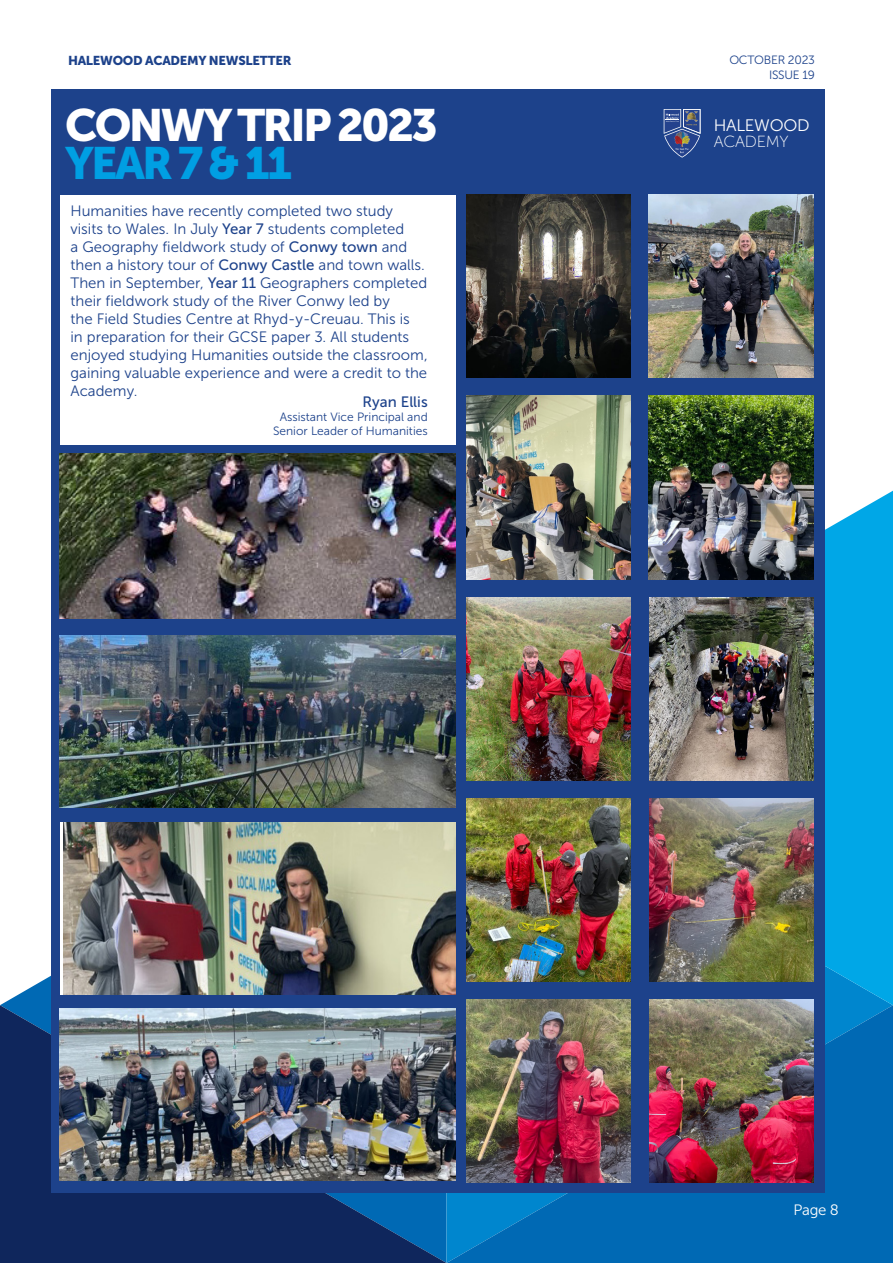
<style>
.page{position:relative;width:893px;height:1263px;background:#fff}
.page>*{position:absolute;margin:0;border:0;box-sizing:border-box;transform-origin:0 0}
.t1{font:45px "Museo Sans 900";letter-spacing:-.06em;color:#fff}
.t2{font:45px "Museo Sans 900";letter-spacing:-.06em;color:#009fe3}
.t3{font:16.65px "Museo Sans 300";letter-spacing:-.02em;color:#fff}
.t4{font:16.05px "Museo Sans 100";letter-spacing:-.02em;color:#fff}
.t5{font:15px/18px "Museo Sans 300";color:#1d428b}
.t6{font:15px "Museo Sans 500";color:#1d428b}
.t7{font:15px "Museo Sans 300";color:#fff}
.t8{font:12.75px "Museo Sans 900";letter-spacing:-.02em;color:#1d428b}
.t9{font:12px/14.4px "Museo Sans 300";color:#1d428b;text-align:center}
.t10{font:12px/14.4px "Museo Sans 300";letter-spacing:-.02em;color:#1d428b;text-align:right}
.s1{font-family:"Museo Sans 500"}
</style>
<div class="page">
<svg style="left:0;top:1005px;width:446px;height:258px;background:#0d2e66"></svg>
<svg style="left:446px;top:1005px;width:446px;height:258px;background:#006cb7"></svg>
<svg style="left:825px;top:491px;width:68px;height:514px;background:#0aa9e7"></svg>
<svg style="left:892px;top:747px;width:1px;height:516px"></svg>
<div style="left:51px;top:89px;width:774px;height:1104px;background:#1d428b"></div>
<svg style="left:664px;top:109px;width:36px;height:49px"></svg>
<img style="left:675px;top:132px;width:14px;height:15px">
<div style="left:60px;top:196px;width:395px;height:249px;background:#fff"></div>
<img style="left:60px;top:454px;width:395px;height:164px">
<img style="left:60px;top:635px;width:395px;height:172px">
<img style="left:63px;top:822px;width:392px;height:172px">
<img style="left:60px;top:1008px;width:395px;height:172px">
<img style="left:466px;top:195px;width:165px;height:183px">
<img style="left:649px;top:195px;width:165px;height:183px">
<img style="left:466px;top:396px;width:165px;height:183px">
<img style="left:649px;top:396px;width:165px;height:183px">
<img style="left:466px;top:597px;width:165px;height:183px">
<img style="left:649px;top:597px;width:165px;height:183px">
<img style="left:466px;top:798px;width:165px;height:183px">
<img style="left:649px;top:798px;width:165px;height:183px">
<img style="left:466px;top:999px;width:165px;height:184px">
<img style="left:649px;top:999px;width:165px;height:184px">
<p class="t8" style="left:68px;top:53px;width:225px">HALEWOOD ACADEMY NEWSLETTER</p>
<h1 class="t1" style="left:65px;top:99px;width:374px">CONWY TRIP 2023</h1>
<h1 class="t2" style="left:65px;top:138px;width:228px">YEAR 7 &amp; 11</h1>
<p class="t5" style="left:71px;top:202px;width:359px">Humanities have recently completed two study visits to Wales. In July <span class="s1">Year 7</span> students completed<br>a Geography fieldwork study of <span class="s1">Conwy town</span> and then a history tour of <span class="s1">Conwy Castle</span> and town walls.<br>Then in September, <span class="s1">Year 11</span> Geographers completed their fieldwork study of the River Conwy led by<br>the Field Studies Centre at Rhyd-y-Creuau. This is<br>in preparation for their GCSE paper 3. All students enjoyed studying Humanities outside the classroom, gaining valuable experience and were a credit to the Academy.</p>
<p class="t6" style="left:363px;top:393px;width:67px">Ryan Ellis</p>
<p class="t9" style="left:273px;top:410px;width:156px">Assistant Vice Principal and<br>Senior Leader of Humanities</p>
<p class="t10" style="left:729px;top:53px;width:87px">OCTOBER 2023<br>ISSUE 19</p>
<p class="t3" style="left:714px;top:116px;width:97px">HALEWOOD</p>
<p class="t4" style="left:714px;top:132px;width:76px">ACADEMY</p>
<p class="t7" style="left:794px;top:1201px;width:47px">Page 8</p>
</div>
